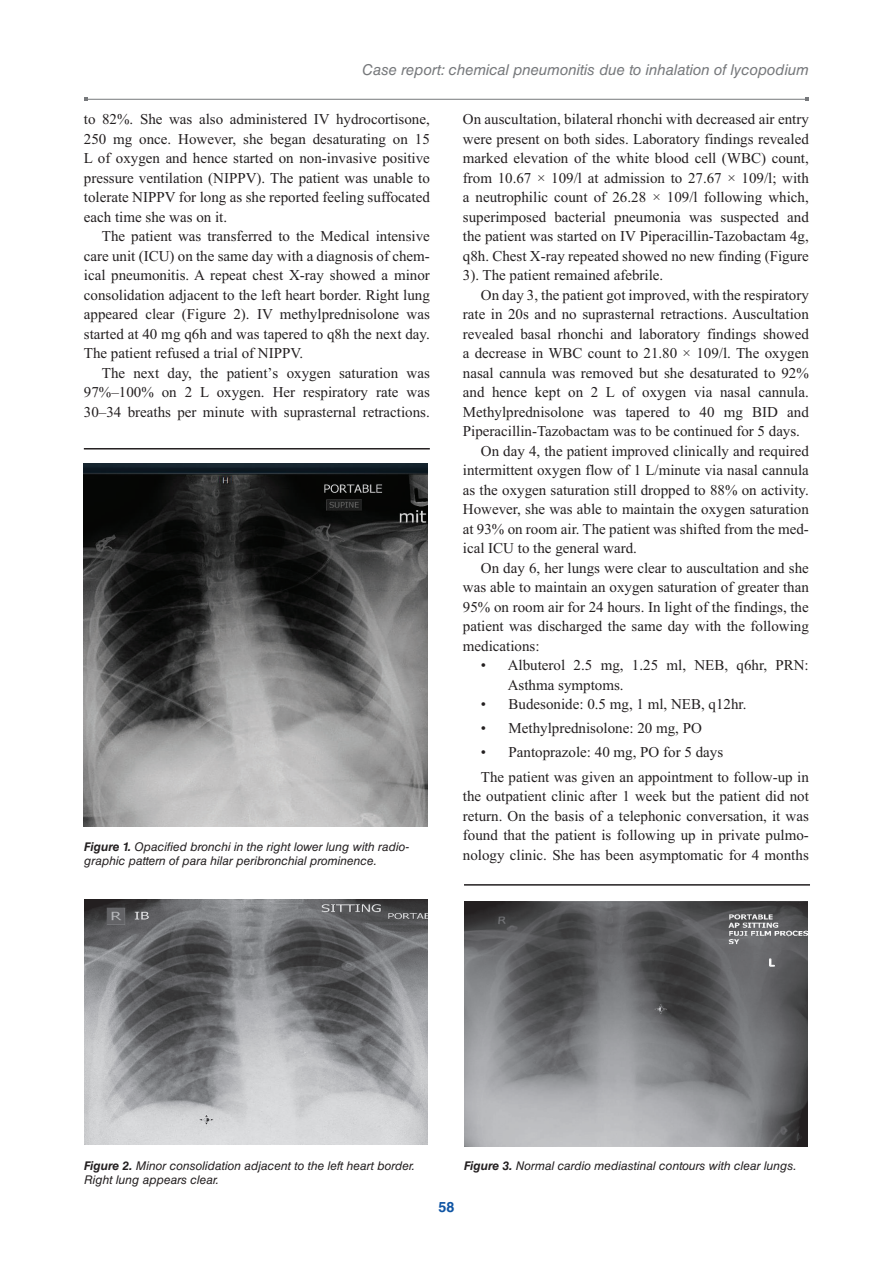
<style>
.page{position:relative;width:893px;height:1263px;background:#fff}
.page>*{position:absolute;margin:0;border:0;box-sizing:border-box;transform-origin:0 0}
.t1{font:15px/19.5px "Times New Roman";color:#231f20;text-align:justify}
.t2{font:italic 15px "Helvetica LT Std";color:#76787b}
.t3{font:700 14.25px "Helvetica LT Std";color:#1055a4}
.t4{font:italic 12px/14.4px "Helvetica LT Std";color:#231f20}
.s1{font-weight:700}
</style>
<div class="page">
<hr style="left:86px;top:99px;width:721px;height:1px;background:#76787b">
<hr style="left:84px;top:448px;width:346px;height:1px;background:#231f20">
<img style="left:84px;top:899px;width:344px;height:246px">
<hr style="left:464px;top:884px;width:346px;height:2px;background:#231f20">
<img style="left:464px;top:901px;width:344px;height:245px">
<img style="left:84px;top:463px;width:343px;height:364px">
<p class="t2" style="left:362px;top:61px;width:448px">Case report: chemical pneumonitis due to inhalation of lycopodium</p>
<p class="t1" style="left:84px;top:109px;width:347px">to 82%. She was also administered IV hydrocortisone, 250 mg once. However, she began desaturating on 15<br>L of oxygen and hence started on non-invasive positive pressure ventilation (NIPPV). The patient was unable to tolerate NIPPV for long as she reported feeling suffocated each time she was on it.</p>
<p class="t1" style="left:84px;top:226px;width:347px;text-indent:18px">The patient was transferred to the Medical intensive care unit (ICU) on the same day with a diagnosis of chem&shy;ical pneumonitis. A repeat chest X-ray showed a minor consolidation adjacent to the left heart border. Right lung appeared clear (Figure 2). IV methylprednisolone was started at 40 mg q6h and was tapered to q8h the next day.<br>The patient refused a trial of NIPPV.</p>
<p class="t1" style="left:84px;top:363px;width:347px;text-indent:18px">The next day, the patient’s oxygen saturation was 97%–100% on 2 L oxygen. Her respiratory rate was 30–34 breaths per minute with suprasternal retractions.</p>
<p class="t4" style="left:84px;top:839px;width:327px"><span class="s1">Figure 1.</span> Opacified bronchi in the right lower lung with radio&shy;graphic pattern of para hilar peribronchial prominence.</p>
<p class="t1" style="left:463px;top:109px;width:347px">On auscultation, bilateral rhonchi with decreased air entry were present on both sides. Laboratory findings revealed marked elevation of the white blood cell (WBC) count, from 10.67 × 109/l at admission to 27.67 × 109/l; with a neutrophilic count of 26.28 × 109/l following which, superimposed bacterial pneumonia was suspected and the patient was started on IV Piperacillin-Tazobactam 4g, q8h. Chest X-ray repeated showed no new finding (Figure 3). The patient remained afebrile.</p>
<p class="t1" style="left:481px;top:285px;width:329px">On day 3, the patient got improved, with the respiratory</p>
<p class="t1" style="left:463px;top:304px;width:347px">rate in 20s and no suprasternal retractions. Auscultation</p>
<p class="t1" style="left:463px;top:324px;width:347px">revealed basal rhonchi and laboratory findings showed</p>
<p class="t1" style="left:463px;top:343px;width:347px">a decrease in WBC count to 21.80 × 109/l. The oxygen</p>
<p class="t1" style="left:463px;top:363px;width:347px">nasal cannula was removed but she desaturated to 92%</p>
<p class="t1" style="left:463px;top:382px;width:347px">and hence kept on 2 L of oxygen via nasal cannula.</p>
<p class="t1" style="left:463px;top:402px;width:347px">Methylprednisolone was tapered to 40 mg BID and</p>
<p class="t1" style="left:463px;top:421px;width:339px">Piperacillin-Tazobactam was to be continued for 5 days.</p>
<p class="t1" style="left:481px;top:441px;width:329px">On day 4, the patient improved clinically and required</p>
<p class="t1" style="left:463px;top:460px;width:347px">intermittent oxygen flow of 1 L/minute via nasal cannula</p>
<p class="t1" style="left:463px;top:480px;width:347px">as the oxygen saturation still dropped to 88% on activity.</p>
<p class="t1" style="left:463px;top:499px;width:347px">However, she was able to maintain the oxygen saturation</p>
<p class="t1" style="left:463px;top:519px;width:347px">at 93% on room air. The patient was shifted from the med-</p>
<p class="t1" style="left:463px;top:538px;width:176px">ical ICU to the general ward.</p>
<p class="t1" style="left:481px;top:558px;width:329px">On day 6, her lungs were clear to auscultation and she</p>
<p class="t1" style="left:463px;top:577px;width:347px">was able to maintain an oxygen saturation of greater than</p>
<p class="t1" style="left:463px;top:597px;width:347px">95% on room air for 24 hours. In light of the findings, the</p>
<p class="t1" style="left:463px;top:616px;width:347px">patient was discharged the same day with the following</p>
<p class="t1" style="left:463px;top:636px;width:78px">medications:</p>
<p class="t1" style="left:481px;top:655px;width:7px">•</p>
<p class="t1" style="left:508px;top:655px;width:303px">Albuterol 2.5 mg, 1.25 ml, NEB, q6hr, PRN:<br>Asthma symptoms.</p>
<p class="t1" style="left:481px;top:694px;width:267px">• Budesonide: 0.5 mg, 1 ml, NEB, q12hr.</p>
<p class="t1" style="left:481px;top:718px;width:223px">• Methylprednisolone: 20 mg, PO</p>
<p class="t1" style="left:481px;top:740px;width:329px;line-height:24px">• Pantoprazole: 40 mg, PO for 5 days<br>The patient was given an appointment to follow-up in</p>
<p class="t1" style="left:463px;top:786px;width:347px">the outpatient clinic after 1 week but the patient did not return. On the basis of a telephonic conversation, it was found that the patient is following up in private pulmo&shy;nology clinic. She has been asymptomatic for 4 months</p>
<p class="t4" style="left:84px;top:1158px;width:333px"><span class="s1">Figure 2.</span> Minor consolidation adjacent to the left heart border.<br>Right lung appears clear.</p>
<p class="t4" style="left:464px;top:1159px;width:334px"><span class="s1">Figure 3.</span> Normal cardio mediastinal contours with clear lungs.</p>
<p class="t3" style="left:439px;top:1198px;width:17px">58</p>
</div>
